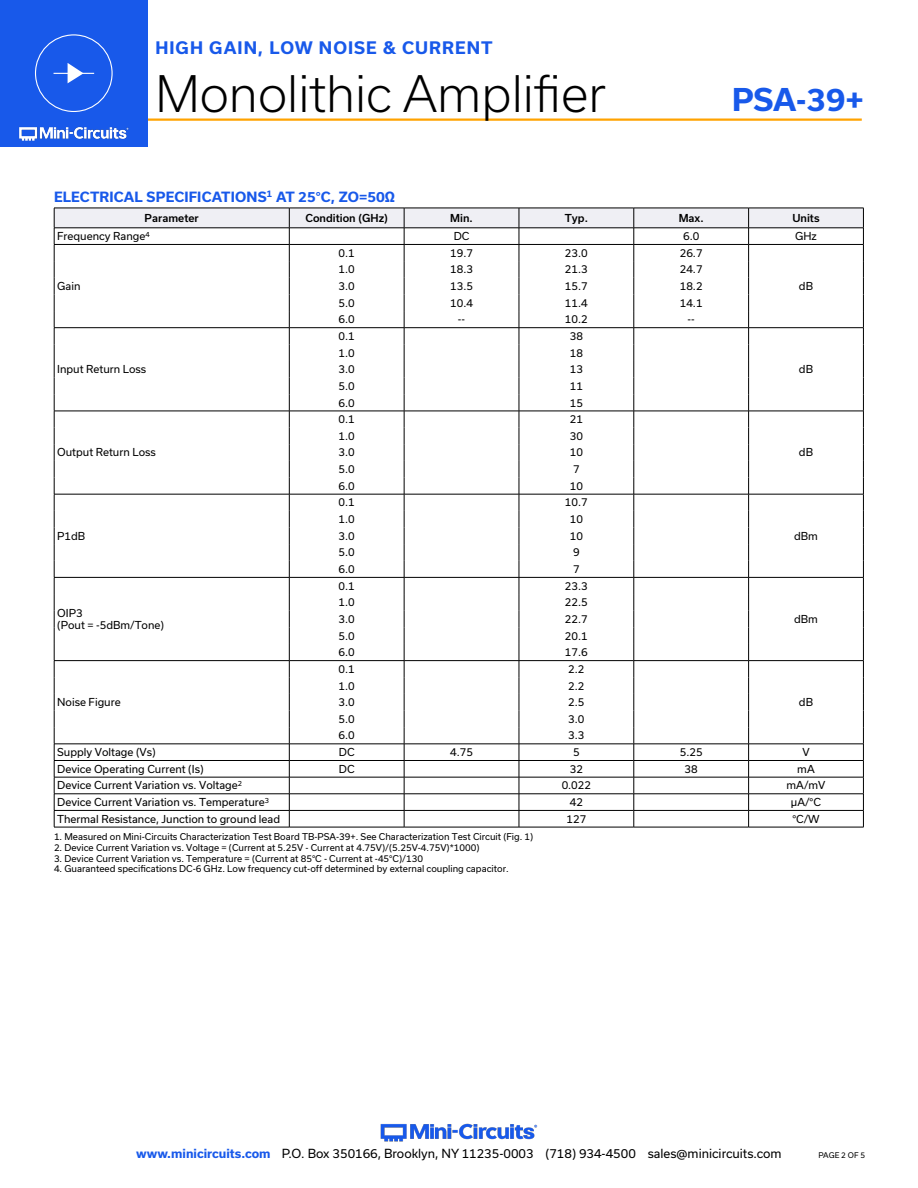
<style>
.page{position:relative;width:918px;height:1188px;background:#fff}
.page>*{position:absolute;margin:0;border:0;box-sizing:border-box;transform-origin:0 0}
.t1{font:300 48px "Usual";color:#000}
.t2{font:700 30px "Usual";color:#1859ea}
.t3{font:700 16.5px "Usual";letter-spacing:.065em;color:#1859ea}
.Blue_Headers{font:700 13.5px "Usual";letter-spacing:.015em;color:#1859ea}
.t4{font:12px "Usual";color:#000}
.Table_Body_Center{font:10.5px "Usual";color:#000}
.Table_Body_Left_Just{font:10.5px/12.6px "Usual";color:#000}
.Table_Header_Center{font:500 10.5px "Usual";color:#000}
.Notes{font:9px "Usual";color:#000}
.t5{font:7.5px "Usual";color:#000}
.s1{font-weight:700;color:#1859ea}
</style>
<div class="page">
<img style="left:380px;top:1123px;width:158px;height:19px">
<hr style="left:129px;top:118px;width:733px;height:3px;background:#ffa300">
<div style="left:0;top:0;width:147px;height:147px;background:#1859ea"></div>
<img style="left:19px;top:126px;width:110px;height:15px">
<div style="left:35px;top:34px;width:78px;height:78px;border:1px solid #fff;border-radius:50%"></div>
<hr style="left:54px;top:73px;width:40px;height:1px;background:#fff">
<svg style="left:68px;top:63px;width:16px;height:20px"></svg>
<svg style="left:54px;top:208px;width:810px;height:619px"></svg>
<hr style="left:54px;top:827px;width:235px;height:1px;background:#000">
<hr style="left:289px;top:827px;width:115px;height:1px;background:#000">
<hr style="left:404px;top:827px;width:115px;height:1px;background:#000">
<hr style="left:519px;top:827px;width:115px;height:1px;background:#000">
<hr style="left:634px;top:827px;width:115px;height:1px;background:#000">
<hr style="left:749px;top:827px;width:115px;height:1px;background:#000">
<h3 class="t3" style="left:155px;top:39px;width:339px">HIGH GAIN, LOW NOISE &amp; CURRENT</h3>
<h1 class="t1" style="left:155px;top:66px;width:452px">Monolithic Amplifier</h1>
<h2 class="t2" style="left:732px;top:83px;width:133px">PSA-39+</h2>
<p class="Blue_Headers" style="left:54px;top:189px;width:343px">ELECTRICAL SPECIFICATIONS<sup>1</sup> AT 25°C, ZO=50Ω</p>
<p class="Table_Header_Center" style="left:145px;top:212px;width:56px">Parameter</p>
<p class="Table_Header_Center" style="left:306px;top:212px;width:84px">Condition (GHz)</p>
<p class="Table_Header_Center" style="left:450px;top:212px;width:24px">Min.</p>
<p class="Table_Header_Center" style="left:565px;top:212px;width:25px">Typ.</p>
<p class="Table_Header_Center" style="left:679px;top:212px;width:26px">Max.</p>
<p class="Table_Header_Center" style="left:792px;top:212px;width:29px">Units</p>
<p class="Table_Body_Left_Just" style="left:57px;top:230px;width:94px">Frequency Range<sup>4</sup></p>
<p class="Table_Body_Center" style="left:454px;top:230px;width:17px">DC</p>
<p class="Table_Body_Center" style="left:683px;top:230px;width:18px">6.0</p>
<p class="Table_Body_Center" style="left:795px;top:230px;width:23px">GHz</p>
<p class="Table_Body_Left_Just" style="left:57px;top:280px;width:25px">Gain</p>
<p class="Table_Body_Center" style="left:339px;top:247px;width:18px">0.1</p>
<p class="Table_Body_Center" style="left:450px;top:247px;width:24px">19.7</p>
<p class="Table_Body_Center" style="left:565px;top:247px;width:24px">23.0</p>
<p class="Table_Body_Center" style="left:680px;top:247px;width:24px">26.7</p>
<p class="Table_Body_Center" style="left:339px;top:263px;width:18px">1.0</p>
<p class="Table_Body_Center" style="left:450px;top:263px;width:24px">18.3</p>
<p class="Table_Body_Center" style="left:565px;top:263px;width:24px">21.3</p>
<p class="Table_Body_Center" style="left:680px;top:263px;width:24px">24.7</p>
<p class="Table_Body_Center" style="left:339px;top:280px;width:18px">3.0</p>
<p class="Table_Body_Center" style="left:450px;top:280px;width:24px">13.5</p>
<p class="Table_Body_Center" style="left:565px;top:280px;width:24px">15.7</p>
<p class="Table_Body_Center" style="left:680px;top:280px;width:24px">18.2</p>
<p class="Table_Body_Center" style="left:339px;top:297px;width:18px">5.0</p>
<p class="Table_Body_Center" style="left:450px;top:297px;width:24px">10.4</p>
<p class="Table_Body_Center" style="left:565px;top:297px;width:24px">11.4</p>
<p class="Table_Body_Center" style="left:680px;top:297px;width:24px">14.1</p>
<p class="Table_Body_Center" style="left:339px;top:313px;width:18px">6.0</p>
<p class="Table_Body_Center" style="left:458px;top:313px;width:9px">--</p>
<p class="Table_Body_Center" style="left:565px;top:313px;width:24px">10.2</p>
<p class="Table_Body_Center" style="left:688px;top:313px;width:9px">--</p>
<p class="Table_Body_Center" style="left:799px;top:280px;width:16px">dB</p>
<p class="Table_Body_Center" style="left:339px;top:330px;width:18px">0.1</p>
<p class="Table_Body_Center" style="left:570px;top:330px;width:15px">38</p>
<p class="Table_Body_Left_Just" style="left:57px;top:363px;width:91px">Input Return Loss</p>
<p class="Table_Body_Center" style="left:339px;top:347px;width:18px">1.0</p>
<p class="Table_Body_Center" style="left:570px;top:347px;width:15px">18</p>
<p class="Table_Body_Center" style="left:339px;top:363px;width:18px">3.0</p>
<p class="Table_Body_Center" style="left:570px;top:363px;width:15px">13</p>
<p class="Table_Body_Center" style="left:339px;top:380px;width:18px">5.0</p>
<p class="Table_Body_Center" style="left:570px;top:380px;width:15px">11</p>
<p class="Table_Body_Center" style="left:339px;top:397px;width:18px">6.0</p>
<p class="Table_Body_Center" style="left:570px;top:397px;width:15px">15</p>
<p class="Table_Body_Center" style="left:799px;top:363px;width:16px">dB</p>
<p class="Table_Body_Center" style="left:339px;top:413px;width:18px">0.1</p>
<p class="Table_Body_Center" style="left:570px;top:413px;width:15px">21</p>
<p class="Table_Body_Left_Just" style="left:57px;top:446px;width:100px">Output Return Loss</p>
<p class="Table_Body_Center" style="left:339px;top:430px;width:18px">1.0</p>
<p class="Table_Body_Center" style="left:570px;top:430px;width:15px">30</p>
<p class="Table_Body_Center" style="left:339px;top:446px;width:18px">3.0</p>
<p class="Table_Body_Center" style="left:570px;top:446px;width:15px">10</p>
<p class="Table_Body_Center" style="left:339px;top:463px;width:18px">5.0</p>
<p class="Table_Body_Center" style="left:573px;top:463px;width:8px">7</p>
<p class="Table_Body_Center" style="left:339px;top:480px;width:18px">6.0</p>
<p class="Table_Body_Center" style="left:570px;top:480px;width:15px">10</p>
<p class="Table_Body_Center" style="left:799px;top:446px;width:16px">dB</p>
<p class="Table_Body_Center" style="left:339px;top:496px;width:18px">0.1</p>
<p class="Table_Body_Center" style="left:565px;top:496px;width:24px">10.7</p>
<p class="Table_Body_Left_Just" style="left:57px;top:529px;width:29px">P1dB</p>
<p class="Table_Body_Center" style="left:339px;top:513px;width:18px">1.0</p>
<p class="Table_Body_Center" style="left:570px;top:513px;width:15px">10</p>
<p class="Table_Body_Center" style="left:339px;top:530px;width:18px">3.0</p>
<p class="Table_Body_Center" style="left:570px;top:530px;width:15px">10</p>
<p class="Table_Body_Center" style="left:339px;top:546px;width:18px">5.0</p>
<p class="Table_Body_Center" style="left:573px;top:546px;width:8px">9</p>
<p class="Table_Body_Center" style="left:339px;top:563px;width:18px">6.0</p>
<p class="Table_Body_Center" style="left:573px;top:563px;width:8px">7</p>
<p class="Table_Body_Center" style="left:794px;top:530px;width:25px">dBm</p>
<p class="Table_Body_Center" style="left:339px;top:580px;width:18px">0.1</p>
<p class="Table_Body_Center" style="left:565px;top:580px;width:24px">23.3</p>
<p class="Table_Body_Left_Just" style="left:57px;top:606px;width:108px">OIP3<br>(Pout = -5dBm/Tone)</p>
<p class="Table_Body_Center" style="left:339px;top:596px;width:18px">1.0</p>
<p class="Table_Body_Center" style="left:565px;top:596px;width:24px">22.5</p>
<p class="Table_Body_Center" style="left:339px;top:613px;width:18px">3.0</p>
<p class="Table_Body_Center" style="left:565px;top:613px;width:24px">22.7</p>
<p class="Table_Body_Center" style="left:339px;top:630px;width:18px">5.0</p>
<p class="Table_Body_Center" style="left:565px;top:630px;width:24px">20.1</p>
<p class="Table_Body_Center" style="left:339px;top:646px;width:18px">6.0</p>
<p class="Table_Body_Center" style="left:565px;top:646px;width:24px">17.6</p>
<p class="Table_Body_Center" style="left:794px;top:613px;width:25px">dBm</p>
<p class="Table_Body_Center" style="left:339px;top:663px;width:18px">0.1</p>
<p class="Table_Body_Center" style="left:568px;top:663px;width:18px">2.2</p>
<p class="Table_Body_Left_Just" style="left:57px;top:696px;width:65px">Noise Figure</p>
<p class="Table_Body_Center" style="left:339px;top:680px;width:18px">1.0</p>
<p class="Table_Body_Center" style="left:568px;top:680px;width:18px">2.2</p>
<p class="Table_Body_Center" style="left:339px;top:696px;width:18px">3.0</p>
<p class="Table_Body_Center" style="left:568px;top:696px;width:18px">2.5</p>
<p class="Table_Body_Center" style="left:339px;top:713px;width:18px">5.0</p>
<p class="Table_Body_Center" style="left:568px;top:713px;width:18px">3.0</p>
<p class="Table_Body_Center" style="left:339px;top:729px;width:18px">6.0</p>
<p class="Table_Body_Center" style="left:568px;top:729px;width:18px">3.3</p>
<p class="Table_Body_Center" style="left:799px;top:696px;width:16px">dB</p>
<p class="Table_Body_Left_Just" style="left:57px;top:746px;width:100px">Supply Voltage (Vs)</p>
<p class="Table_Body_Center" style="left:339px;top:746px;width:17px">DC</p>
<p class="Table_Body_Center" style="left:450px;top:746px;width:24px">4.75</p>
<p class="Table_Body_Center" style="left:573px;top:746px;width:8px">5</p>
<p class="Table_Body_Center" style="left:680px;top:746px;width:24px">5.25</p>
<p class="Table_Body_Center" style="left:802px;top:746px;width:9px">V</p>
<p class="Table_Body_Left_Just" style="left:57px;top:763px;width:148px">Device Operating Current (Is)</p>
<p class="Table_Body_Center" style="left:339px;top:763px;width:17px">DC</p>
<p class="Table_Body_Center" style="left:570px;top:763px;width:15px">32</p>
<p class="Table_Body_Center" style="left:685px;top:763px;width:15px">38</p>
<p class="Table_Body_Center" style="left:797px;top:763px;width:19px">mA</p>
<p class="Table_Body_Left_Just" style="left:57px;top:779px;width:186px">Device Current Variation vs. Voltage<sup>2</sup></p>
<p class="Table_Body_Center" style="left:562px;top:779px;width:31px">0.022</p>
<p class="Table_Body_Center" style="left:787px;top:779px;width:40px">mA/mV</p>
<p class="Table_Body_Left_Just" style="left:57px;top:796px;width:213px">Device Current Variation vs. Temperature<sup>3</sup></p>
<p class="Table_Body_Center" style="left:570px;top:796px;width:15px">42</p>
<p class="Table_Body_Center" style="left:791px;top:796px;width:32px">μA/°C</p>
<p class="Table_Body_Left_Just" style="left:57px;top:812px;width:225px">Thermal Resistance, Junction to ground lead</p>
<p class="Table_Body_Center" style="left:566px;top:813px;width:21px">127</p>
<p class="Table_Body_Center" style="left:792px;top:813px;width:29px">°C/W</p>
<p class="Notes" style="left:54px;top:831px;width:481px">1. Measured on Mini-Circuits Characterization Test Board TB-PSA-39+. See Characterization Test Circuit (Fig. 1)</p>
<p class="Notes" style="left:54px;top:842px;width:427px">2. Device Current Variation vs. Voltage = (Current at 5.25V - Current at 4.75V)/(5.25V-4.75V)*1000)</p>
<p class="Notes" style="left:54px;top:853px;width:370px">3. Device Current Variation vs. Temperature = (Current at 85°C - Current at -45°C)/130</p>
<p class="Notes" style="left:54px;top:864px;width:456px">4. Guaranteed specifications DC-6 GHz. Low frequency cut-off determined by external coupling capacitor.</p>
<h3 class="t4" style="left:136px;top:1146px;width:647px"><span class="s1">www.minicircuits.com</span> P.O. Box 350166, Brooklyn, NY 11235-0003 (718) 934-4500 sales@minicircuits.com</h3>
<p class="t5" style="left:819px;top:1151px;width:48px">PAGE 2 OF 5</p>
</div>
